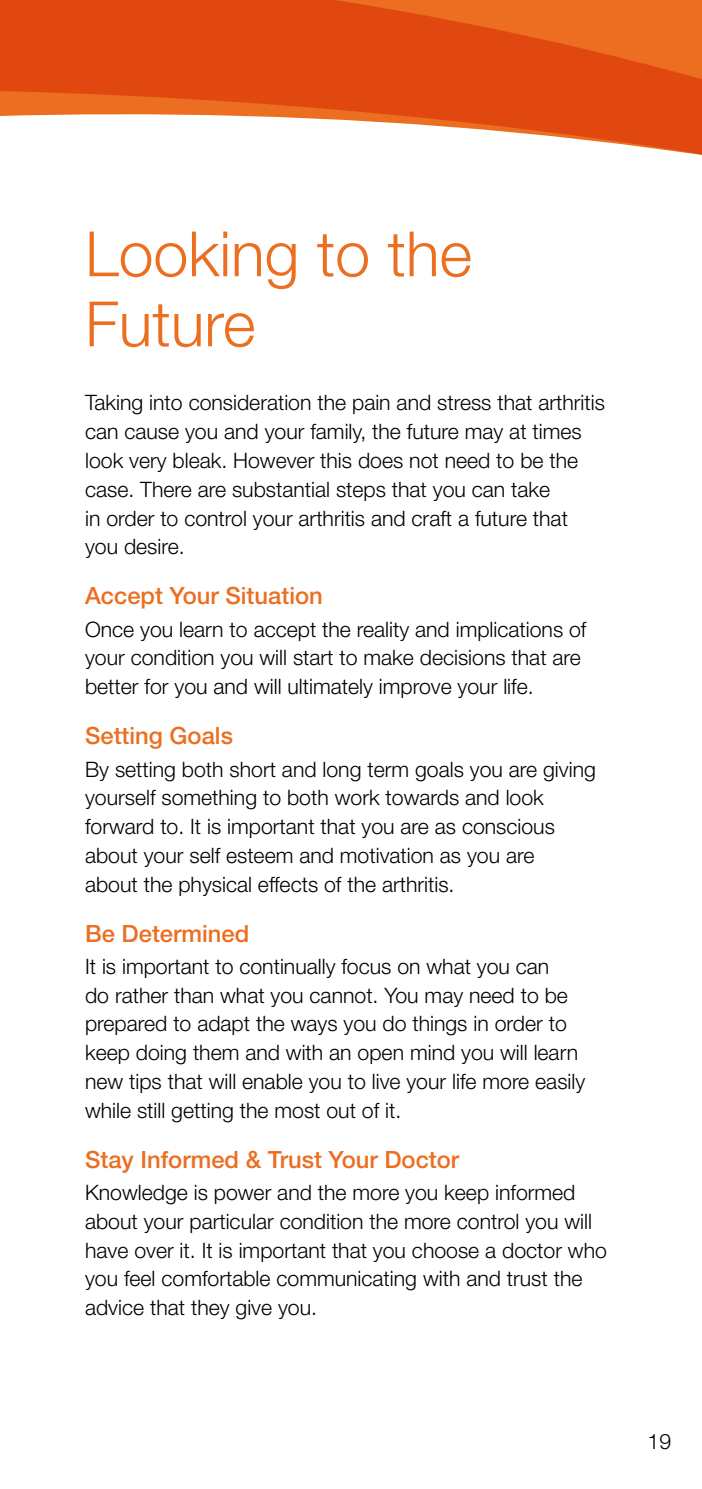
<style>
.page{position:relative;width:702px;height:1489px;background:#fff}
.page>*{position:absolute;margin:0;border:0;box-sizing:border-box;transform-origin:0 0}
.t1{font:300 62.5px/70px "Helvetica Neue";color:#ec6e20}
.t2{font:500 23.75px "Helvetica Neue";color:#ec6e20}
.t3{font:300 21.25px/28.8px "Helvetica Neue";color:#000}
</style>
<div class="page">
<svg style="left:0;top:0;width:702px;height:155px;fill:#e1480f"></svg>
<h1 class="t1" style="left:85px;top:217px;width:388px">Looking to the<br>Future</h1>
<p class="t3" style="left:85px;top:388px;width:521px">Taking into consideration the pain and stress that arthritis can cause you and your family, the future may at times look very bleak. However this does not need to be the case. There are substantial steps that you can take<br>in order to control your arthritis and craft a future that you desire.</p>
<p class="t2" style="left:85px;top:581px;width:239px">Accept Your Situation</p>
<p class="t3" style="left:85px;top:614px;width:503px">Once you learn to accept the reality and implications of your condition you will start to make decisions that are better for you and will ultimately improve your life.</p>
<p class="t2" style="left:85px;top:721px;width:149px">Setting Goals</p>
<p class="t3" style="left:85px;top:754px;width:512px">By setting both short and long term goals you are giving yourself something to both work towards and look forward to. It is important that you are as conscious about your self esteem and motivation as you are<br>about the physical effects of the arthritis.</p>
<p class="t2" style="left:85px;top:919px;width:166px">Be Determined</p>
<p class="t3" style="left:85px;top:951px;width:501px">It is important to continually focus on what you can<br>do rather than what you cannot. You may need to be prepared to adapt the ways you do things in order to keep doing them and with an open mind you will learn new tips that will enable you to live your life more easily while still getting the most out of it.</p>
<p class="t2" style="left:85px;top:1145px;width:375px">Stay Informed &amp; Trust Your Doctor</p>
<p class="t3" style="left:85px;top:1177px;width:523px">Knowledge is power and the more you keep informed about your particular condition the more control you will have over it. It is important that you choose a doctor who you feel comfortable communicating with and trust the advice that they give you.</p>
<p class="t3" style="left:647px;top:1426px;width:25px">19</p>
</div>
